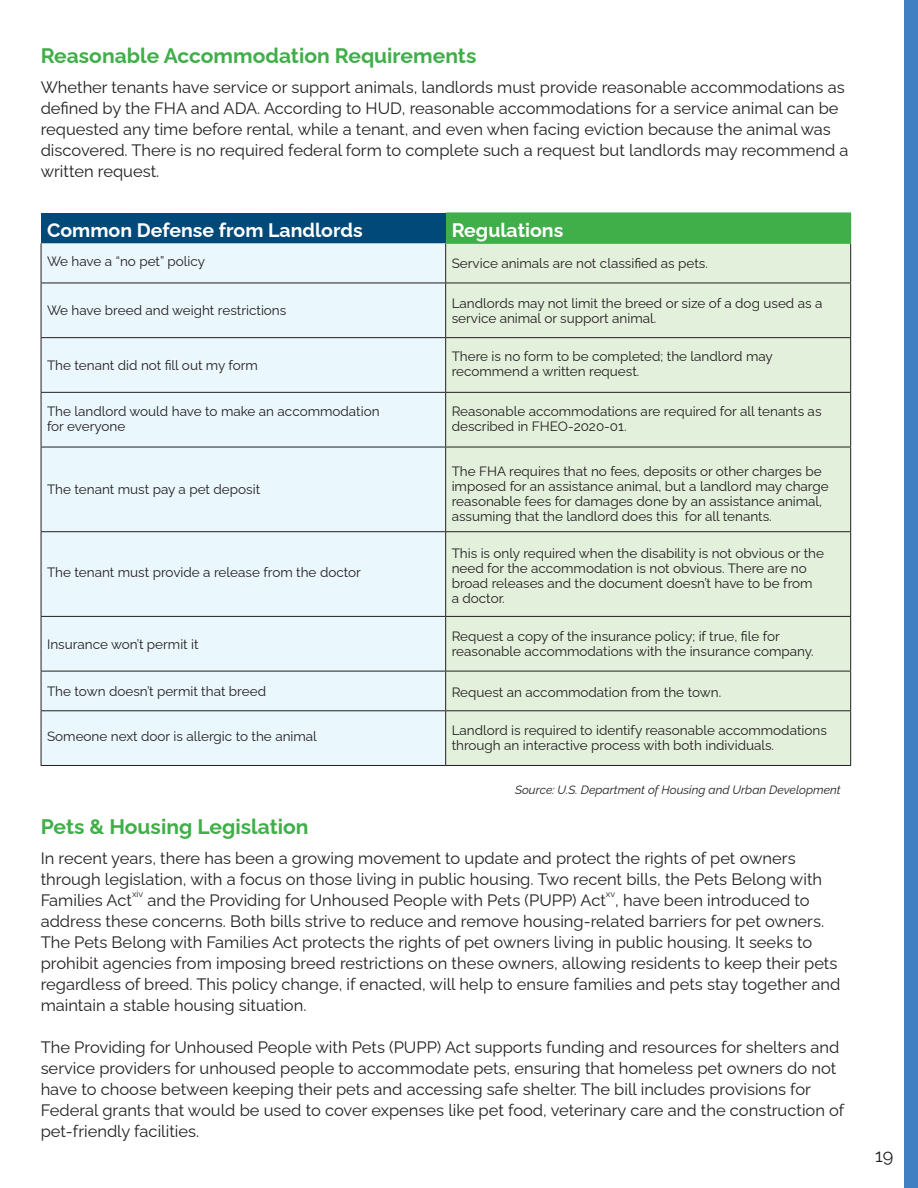
<style>
.page{position:relative;width:918px;height:1188px;background:#fff}
.page>*{position:absolute;margin:0;border:0;box-sizing:border-box;transform-origin:0 0}
.t1{font:700 21px "Raleway";color:#40ae49}
.t2{font:700 19.5px "Raleway";color:#fff}
.t3{font:18px "Raleway";color:#231f20}
.t4{font:16.5px/21px "Raleway";color:#231f20}
.t5{font:13.5px/15px "Raleway";color:#231f20}
.t6{font:italic 12px "Raleway";color:#231f20}
.t7{font:9px "Raleway";color:#231f20}
</style>
<div class="page">
<div style="left:41px;top:213px;width:405px;height:30px;background:#004978"></div>
<div style="left:446px;top:213px;width:405px;height:30px;background:#40ae49"></div>
<div style="left:42px;top:243px;width:403px;height:522px;background:#eaf7fd"></div>
<div style="left:446px;top:244px;width:404px;height:521px;background:#e3f0dc"></div>
<hr style="left:445px;top:244px;width:1px;height:39px;background:#231f20">
<hr style="left:445px;top:283px;width:1px;height:54px;background:#231f20">
<hr style="left:445px;top:338px;width:1px;height:54px;background:#231f20">
<hr style="left:445px;top:393px;width:1px;height:54px;background:#231f20">
<hr style="left:445px;top:447px;width:1px;height:84px;background:#231f20">
<hr style="left:445px;top:532px;width:1px;height:84px;background:#231f20">
<hr style="left:445px;top:617px;width:1px;height:54px;background:#231f20">
<hr style="left:445px;top:671px;width:1px;height:39px;background:#231f20">
<hr style="left:445px;top:711px;width:1px;height:54px;background:#231f20">
<hr style="left:41px;top:243px;width:1px;height:40px;background:#231f20">
<hr style="left:850px;top:244px;width:1px;height:39px;background:#231f20">
<hr style="left:41px;top:283px;width:405px;height:1px;background:#231f20">
<hr style="left:41px;top:283px;width:1px;height:54px;background:#231f20">
<hr style="left:446px;top:283px;width:405px;height:1px;background:#231f20">
<hr style="left:850px;top:283px;width:1px;height:54px;background:#231f20">
<hr style="left:41px;top:711px;width:1px;height:54px;background:#231f20">
<hr style="left:850px;top:711px;width:1px;height:54px;background:#231f20">
<hr style="left:41px;top:765px;width:405px;height:1px;background:#231f20">
<hr style="left:446px;top:765px;width:405px;height:1px;background:#231f20">
<hr style="left:41px;top:393px;width:1px;height:54px;background:#231f20">
<hr style="left:850px;top:393px;width:1px;height:54px;background:#231f20">
<hr style="left:41px;top:337px;width:405px;height:1px;background:#231f20">
<hr style="left:41px;top:338px;width:1px;height:54px;background:#231f20">
<hr style="left:446px;top:337px;width:405px;height:1px;background:#231f20">
<hr style="left:850px;top:338px;width:1px;height:54px;background:#231f20">
<hr style="left:41px;top:392px;width:405px;height:1px;background:#231f20">
<hr style="left:446px;top:392px;width:405px;height:1px;background:#231f20">
<hr style="left:41px;top:447px;width:405px;height:1px;background:#231f20">
<hr style="left:41px;top:447px;width:1px;height:84px;background:#231f20">
<hr style="left:446px;top:447px;width:405px;height:1px;background:#231f20">
<hr style="left:850px;top:447px;width:1px;height:84px;background:#231f20">
<hr style="left:41px;top:531px;width:405px;height:1px;background:#231f20">
<hr style="left:41px;top:532px;width:1px;height:84px;background:#231f20">
<hr style="left:446px;top:531px;width:405px;height:1px;background:#231f20">
<hr style="left:850px;top:532px;width:1px;height:84px;background:#231f20">
<hr style="left:41px;top:616px;width:405px;height:1px;background:#231f20">
<hr style="left:41px;top:617px;width:1px;height:54px;background:#231f20">
<hr style="left:446px;top:616px;width:405px;height:1px;background:#231f20">
<hr style="left:850px;top:617px;width:1px;height:54px;background:#231f20">
<hr style="left:41px;top:671px;width:405px;height:1px;background:#231f20">
<hr style="left:41px;top:671px;width:1px;height:39px;background:#231f20">
<hr style="left:446px;top:671px;width:405px;height:1px;background:#231f20">
<hr style="left:850px;top:671px;width:1px;height:39px;background:#231f20">
<hr style="left:41px;top:710px;width:405px;height:1px;background:#231f20">
<hr style="left:446px;top:710px;width:405px;height:1px;background:#231f20">
<hr style="left:445px;top:243px;width:406px;height:1px;background:#40ae49">
<div style="left:904px;top:0;width:14px;height:1188px;background:#3f7fc2"></div>
<p class="t1" style="left:41px;top:39px;width:437px">Reasonable Accommodation Requirements</p>
<p class="t4" style="left:41px;top:75px;width:809px">Whether tenants have service or support animals, landlords must provide reasonable accommodations as defined by the FHA and ADA. According to HUD, reasonable accommodations for a service animal can be requested any time before rental, while a tenant, and even when facing eviction because the animal was discovered. There is no required federal form to complete such a request but landlords may recommend a written request.</p>
<p class="t2" style="left:47px;top:215px;width:317px">Common Defense from Landlords</p>
<p class="t2" style="left:452px;top:215px;width:113px">Regulations</p>
<p class="t5" style="left:47px;top:253px;width:159px">We have a “no pet” policy</p>
<p class="t5" style="left:452px;top:254px;width:258px">Service animals are not classified as pets.</p>
<p class="t5" style="left:47px;top:301px;width:241px">We have breed and weight restrictions</p>
<p class="t5" style="left:452px;top:294px;width:372px">Landlords may not limit the breed or size of a dog used as a</p>
<p class="t5" style="left:452px;top:309px;width:206px">service animal or support animal.</p>
<p class="t5" style="left:47px;top:356px;width:213px">The tenant did not fill out my form</p>
<p class="t5" style="left:452px;top:347px;width:323px">There is no form to be completed; the landlord may recommend a written request.</p>
<p class="t5" style="left:47px;top:402px;width:334px">The landlord would have to make an accommodation</p>
<p class="t5" style="left:47px;top:417px;width:80px">for everyone</p>
<p class="t5" style="left:452px;top:402px;width:371px">Reasonable accommodations are required for all tenants as described in FHEO-2020-01.</p>
<p class="t5" style="left:47px;top:480px;width:215px">The tenant must pay a pet deposit</p>
<p class="t5" style="left:47px;top:564px;width:315px">The tenant must provide a release from the doctor</p>
<p class="t5" style="left:452px;top:462px;width:379px">The FHA requires that no fees, deposits or other charges be imposed for an assistance animal, but a landlord may charge reasonable fees for damages done by an assistance animal, assuming that the landlord does this for all tenants.</p>
<p class="t5" style="left:452px;top:544px;width:374px">This is only required when the disability is not obvious or the need for the accommodation is not obvious. There are no broad releases and the document doesn’t have to be from</p>
<p class="t5" style="left:452px;top:589px;width:55px">a doctor.</p>
<p class="t5" style="left:47px;top:635px;width:153px">Insurance won’t permit it</p>
<p class="t5" style="left:452px;top:627px;width:364px">Request a copy of the insurance policy; if true, file for reasonable accommodations with the insurance company.</p>
<p class="t5" style="left:47px;top:682px;width:221px">The town doesn’t permit that breed</p>
<p class="t5" style="left:452px;top:684px;width:271px">Request an accommodation from the town.</p>
<p class="t5" style="left:47px;top:728px;width:271px">Someone next door is allergic to the animal</p>
<p class="t5" style="left:452px;top:722px;width:377px">Landlord is required to identify reasonable accommodations through an interactive process with both individuals.</p>
<p class="t6" style="left:515px;top:780px;width:327px">Source: U.S. Department of Housing and Urban Development</p>
<p class="t1" style="left:41px;top:810px;width:269px">Pets &amp; Housing Legislation</p>
<p class="t4" style="left:41px;top:846px;width:783px">In recent years, there has been a growing movement to update and protect the rights of pet owners through legislation, with a focus on those living in public housing. Two recent bills, the Pets Belong with<br>Families Act</p>
<p class="t7" style="left:132px;top:886px;width:13px">xiv</p>
<p class="t4" style="left:148px;top:888px;width:460px">and the Providing for Unhoused People with Pets (PUPP) Act</p>
<p class="t7" style="left:606px;top:886px;width:11px">xv</p>
<p class="t4" style="left:41px;top:888px;width:801px;text-indent:575px">, have been introduced to address these concerns. Both bills strive to reduce and remove housing-related barriers for pet owners.<br>The Pets Belong with Families Act protects the rights of pet owners living in public housing. It seeks to prohibit agencies from imposing breed restrictions on these owners, allowing residents to keep their pets regardless of breed. This policy change, if enacted, will help to ensure families and pets stay together and maintain a stable housing situation.</p>
<p class="t4" style="left:41px;top:1035px;width:805px">The Providing for Unhoused People with Pets (PUPP) Act supports funding and resources for shelters and service providers for unhoused people to accommodate pets, ensuring that homeless pet owners do not have to choose between keeping their pets and accessing safe shelter. The bill includes provisions for Federal grants that would be used to cover expenses like pet food, veterinary care and the construction of</p>
<p class="t4" style="left:41px;top:1119px;width:160px">pet-friendly facilities.</p>
<p class="t3" style="left:875px;top:1141px;width:20px">19</p>
</div>
